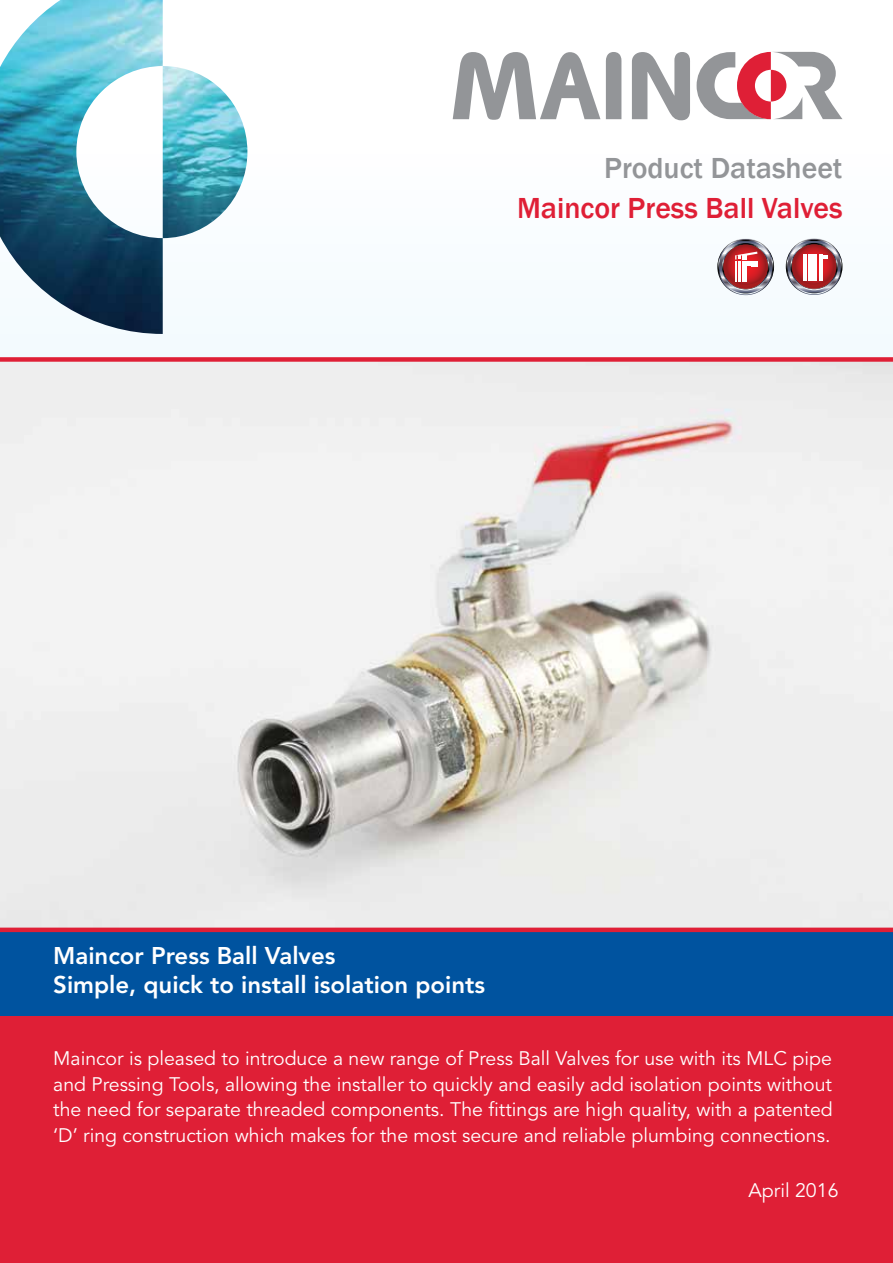
<style>
.page{position:relative;width:893px;height:1263px;background:#fbfdff}
.page>*{position:absolute;margin:0;border:0;box-sizing:border-box;transform-origin:0 0}
.t1{font:500 29.85px "Franklin Gothic";color:#df1f36}
.t2{font:500 29.85px "Franklin Gothic";color:#939598}
.t3{font:800 24px/28.8px "Avenir LT Std";color:#fff}
.t4{font:19.5px/25.5px "Avenir LT Std";color:#fff;text-align:justify}
</style>
<div class="page">
<svg style="left:697px;top:52px;width:145px;height:67px"></svg>
<svg style="left:632px;top:52px;width:58px;height:68px"></svg>
<svg style="left:453px;top:52px;width:169px;height:68px"></svg>
<img style="left:0;top:0;width:247px;height:334px">
<svg style="left:717px;top:238px;width:57px;height:57px"></svg>
<div style="left:742px;top:261px;width:5px;height:21px;background:#fff"></div>
<svg style="left:786px;top:238px;width:56px;height:57px"></svg>
<div style="left:0;top:930px;width:893px;height:333px;background:#df1f36"></div>
<div style="left:0;top:930px;width:893px;height:85px;background:#00539f"></div>
<svg style="left:0;top:357px;width:893px;height:575px"></svg>
<h1 class="t2" style="left:604px;top:150px;width:240px">Product Datasheet</h1>
<h1 class="t1" style="left:517px;top:189px;width:327px">Maincor Press Ball Valves</h1>
<p class="t3" style="left:53px;top:941px;width:434px">Maincor Press Ball Valves<br>Simple, quick to install isolation points</p>
<p class="t4" style="left:53px;top:1046px;width:781px">Maincor is pleased to introduce a new range of Press Ball Valves for use with its MLC pipe and Pressing Tools, allowing the installer to quickly and easily add isolation points without the need for separate threaded components. The fittings are high quality, with a patented ‘D’ ring construction which makes for the most secure and reliable plumbing connections.</p>
<p class="t4" style="left:749px;top:1178px;width:91px">April 2016</p>
</div>
